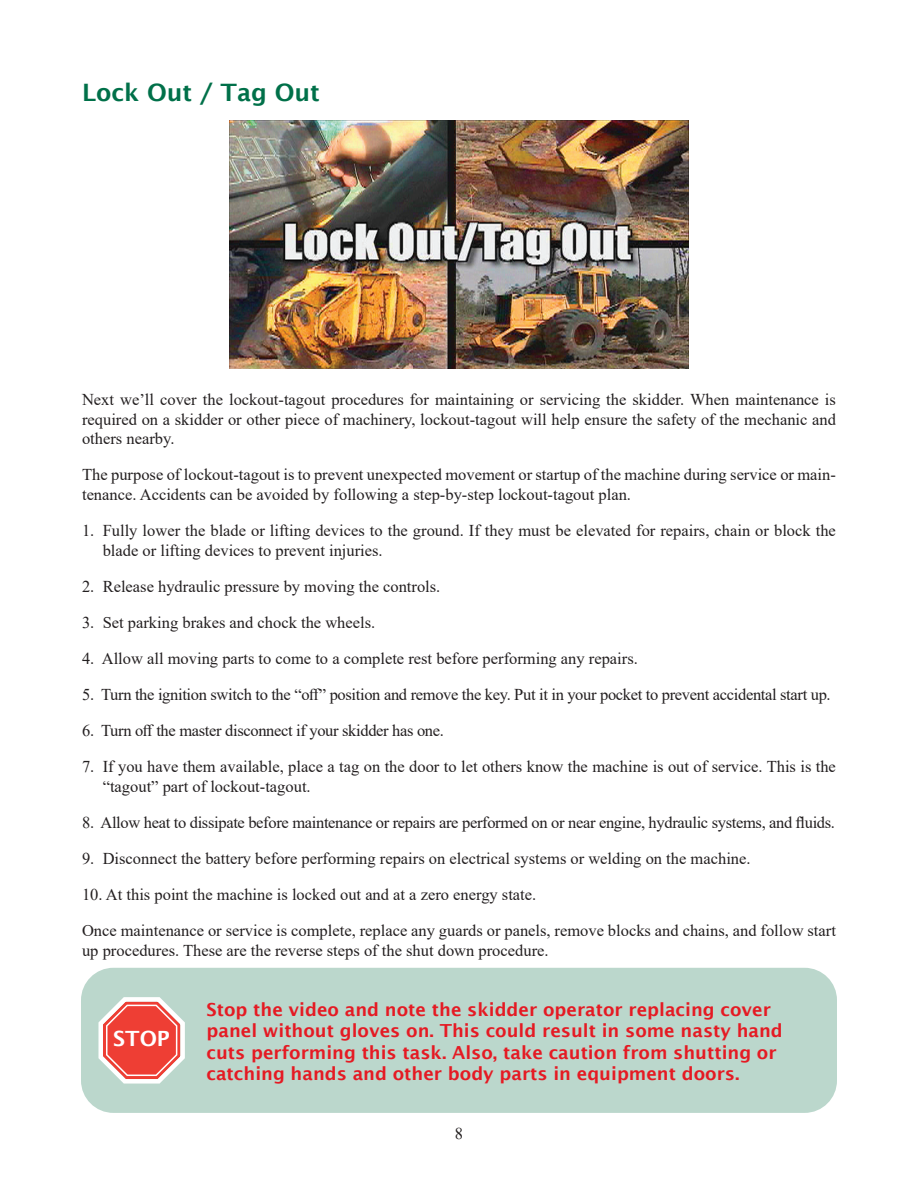
<style>
.page{position:relative;width:918px;height:1188px;background:#fff}
.page>*{position:absolute;margin:0;border:0;box-sizing:border-box;transform-origin:0 0}
.Subhead_1{font:600 24px "Lucida Sans";color:#007049}
.Subhead_1-2{font:600 21px "Lucida Sans";color:#fff}
.Stop{font:600 18px/21.6px "Lucida Sans";color:#e51a23}
.Body{font:16.5px/19.8px "Times New Roman";color:#231f20}
.Body-2{font:16.5px "Times New Roman";letter-spacing:-.02em;color:#231f20}
</style>
<div class="page">
<img style="left:229px;top:120px;width:460px;height:249px">
<div style="left:81px;top:968px;width:756px;height:145px;background:#bbd7cc;border-radius:32px"></div>
<svg style="left:98px;top:997px;width:87px;height:87px"></svg>
<div style="left:106px;top:1005px;width:71px;height:71px;border:2px solid #fff;border-radius:20px"></div>
<p class="Subhead_1" style="left:82px;top:78px;width:239px">Lock Out / Tag Out</p>
<p class="Body" style="left:82px;top:389px;width:755px;text-align:justify">Next we’ll cover the lockout-tagout procedures for maintaining or servicing the skidder. When maintenance is required on a skidder or other piece of machinery, lockout-tagout will help ensure the safety of the mechanic and others nearby.</p>
<p class="Body" style="left:82px;top:464px;width:755px">The purpose of lockout-tagout is to prevent unexpected movement or startup of the machine during service or main&shy;tenance. Accidents can be avoided by following a step-by-step lockout-tagout plan.</p>
<p class="Body" style="left:103px;top:520px;width:735px;text-indent:-21px">1. Fully lower the blade or lifting devices to the ground. If they must be elevated for repairs, chain or block the blade or lifting devices to prevent injuries.</p>
<p class="Body" style="left:82px;top:576px;width:360px">2. Release hydraulic pressure by moving the controls.</p>
<p class="Body" style="left:82px;top:612px;width:295px">3. Set parking brakes and chock the wheels.</p>
<p class="Body" style="left:82px;top:648px;width:557px">4. Allow all moving parts to come to a complete rest before performing any repairs.</p>
<p class="Body-2" style="left:82px;top:683px;width:750px">5. Turn the ignition switch to the “off” position and remove the key. Put it in your pocket to prevent accidental start up.</p>
<p class="Body-2" style="left:82px;top:719px;width:363px">6. Turn off the master disconnect if your skidder has one.</p>
<p class="Body" style="left:103px;top:756px;width:735px;text-indent:-21px">7. If you have them available, place a tag on the door to let others know the machine is out of service. This is the “tagout” part of lockout-tagout.</p>
<p class="Body-2" style="left:82px;top:811px;width:755px">8. Allow heat to dissipate before maintenance or repairs are performed on or near engine, hydraulic systems, and fluids.</p>
<p class="Body" style="left:82px;top:848px;width:670px">9. Disconnect the battery before performing repairs on electrical systems or welding on the machine.</p>
<p class="Body" style="left:82px;top:884px;width:456px">10. At this point the machine is locked out and at a zero energy state.</p>
<p class="Body" style="left:82px;top:920px;width:755px">Once maintenance or service is complete, replace any guards or panels, remove blocks and chains, and follow start up procedures. These are the reverse steps of the shut down procedure.</p>
<p class="Subhead_1-2" style="left:113px;top:1027px;width:58px">STOP</p>
<p class="Stop" style="left:206px;top:998px;width:578px">Stop the video and note the skidder operator replacing cover panel without gloves on. This could result in some nasty hand cuts performing this task. Also, take caution from shutting or catching hands and other body parts in equipment doors.</p>
<p class="Body" style="left:455px;top:1123px;width:10px">8</p>
</div>
